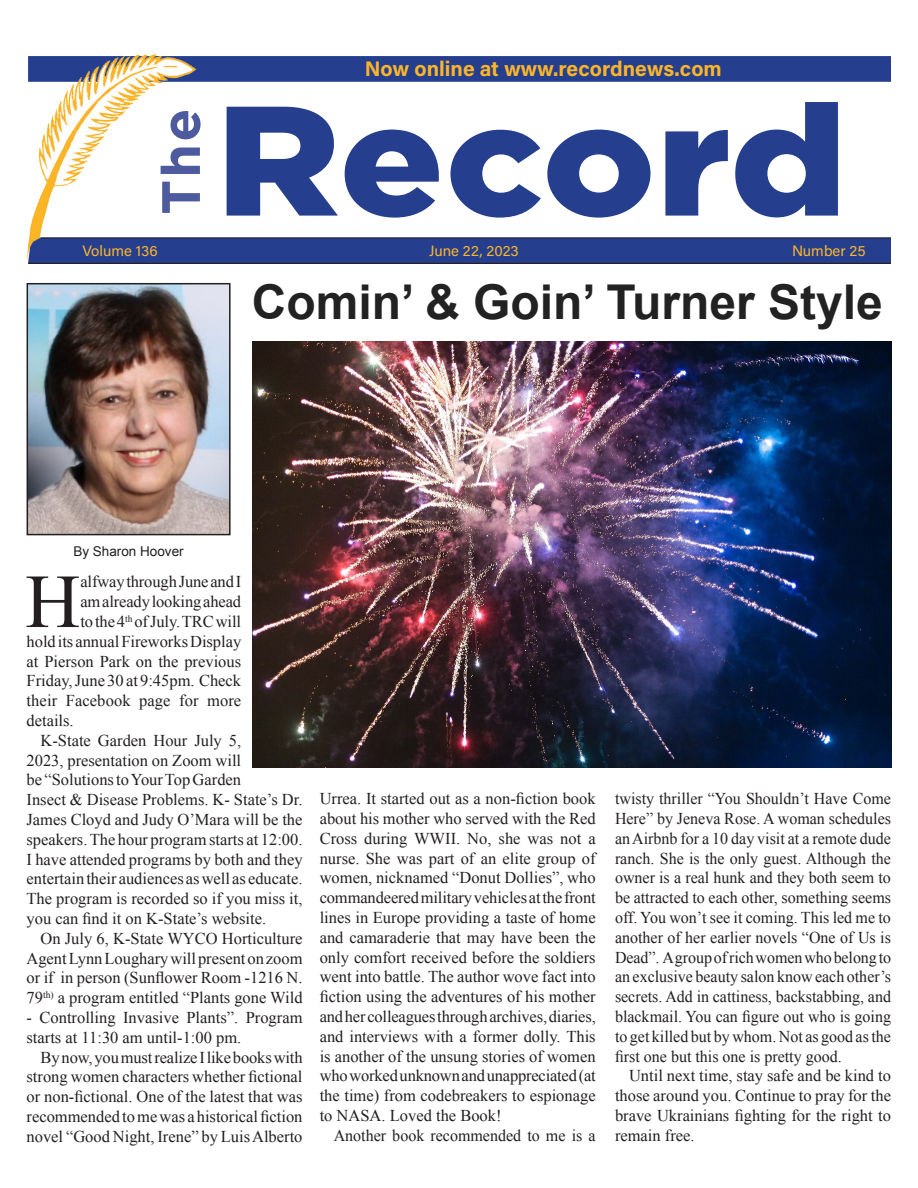
<style>
.page{position:relative;width:918px;height:1188px;background:#fff}
.page>*{position:absolute;margin:0;border:0;box-sizing:border-box;transform-origin:0 0}
.t1{font:900 155.55px "Gotham";letter-spacing:-.005em;color:#253f8e;scale:1.11 1}
.t2{font:76.35px "Times New Roman";color:#231f20}
.t3{font:700 53.85px "Gotham";color:#4d5a9e}
.t4{font:700 48px "Arial";color:#222}
.Plain_Text{font:700 21px "Acumin Pro";color:#fcb52a}
.t5{font:16.5px/19.8px "Times New Roman";color:#231f20;text-align:justify}
.Plain_Text-2{font:15px "Acumin Pro";color:#fcb52a}
.t6{font:13.5px "Arial";color:#231f20}
</style>
<div class="page">
<div style="left:28px;top:56px;width:863px;height:26px;background:#253f8e"></div>
<svg style="left:195px;top:238px;width:696px;height:25px;background:#243e8b"></svg>
<img style="left:27px;top:54px;width:168px;height:209px">
<hr style="left:40px;top:237px;width:851px;height:1px;background:#231f20">
<hr style="left:28px;top:263px;width:863px;height:1px;background:#231f20">
<img style="left:30px;top:286px;width:198px;height:246px">
<div style="left:27px;top:283px;width:204px;height:252px;border:2px solid #231f20"></div>
<img style="left:252px;top:342px;width:639px;height:426px">
<p class="t3" style="left:145px;top:215px;width:108px;rotate:-90deg">The</p>
<p class="Plain_Text-2" style="left:82px;top:240px;width:77px">Volume 136</p>
<p class="Plain_Text" style="left:365px;top:54px;width:358px">Now online at www.recordnews.com</p>
<p class="t1" style="left:216px;top:53px;width:570px">Record</p>
<p class="Plain_Text-2" style="left:429px;top:240px;width:91px">June 22, 2023</p>
<p class="Plain_Text-2" style="left:792px;top:240px;width:75px">Number 25</p>
<p class="t4" style="left:252px;top:270px;width:633px">Comin’ &amp; Goin’ Turner Style</p>
<p class="t6" style="left:73px;top:542px;width:112px">By Sharon Hoover</p>
<p class="t2" style="left:25px;top:550px;width:57px">H</p>
<p class="t5" style="left:80px;top:572px;width:162px">alfway through June and I</p>
<p class="t5" style="left:80px;top:592px;width:162px">am already looking ahead</p>
<p class="t5" style="left:80px;top:611px;width:162px">to the 4<sup>th</sup> of July. TRC will</p>
<p class="t5" style="left:27px;top:631px;width:216px">hold its annual Fireworks Display</p>
<p class="t5" style="left:27px;top:651px;width:216px">at Pierson Park on the previous</p>
<p class="t5" style="left:27px;top:671px;width:216px">Friday, June 30 at 9:45pm. Check</p>
<p class="t5" style="left:27px;top:691px;width:216px">their Facebook page for more</p>
<p class="t5" style="left:27px;top:710px;width:49px">details.</p>
<p class="t5" style="left:27px;top:730px;width:278px;text-align:left;text-indent:14px">K-State Garden Hour July 5,<br>2023, presentation on Zoom will<br>be “Solutions to Your Top Garden<br>Insect &amp; Disease Problems. K- State’s Dr.<br>James Cloyd and Judy O’Mara will be the speakers. The hour program starts at 12:00.<br>I have attended programs by both and they entertain their audiences as well as educate.<br>The program is recorded so if you miss it, you can find it on K-State’s website.</p>
<p class="t5" style="left:27px;top:928px;width:278px;text-indent:14px">On July 6, K-State WYCO Horticulture Agent Lynn Loughary will present on zoom or if in person (Sunflower Room -1216 N.<br>79<sup>th)</sup> a program entitled “Plants gone Wild</p>
<p class="t5" style="left:27px;top:1007px;width:278px">- Controlling Invasive Plants”. Program starts at 11:30 am until-1:00 pm.</p>
<p class="t5" style="left:27px;top:1047px;width:278px;text-indent:14px">By now, you must realize I like books with strong women characters whether fictional or non-fictional. One of the latest that was recommended to me was a historical fiction novel “Good Night, Irene” by Luis Alberto</p>
<p class="t5" style="left:320px;top:788px;width:278px">Urrea. It started out as a non-fiction book about his mother who served with the Red Cross during WWII. No, she was not a nurse. She was part of an elite group of women, nicknamed “Donut Dollies”, who commandeered military vehicles at the front lines in Europe providing a taste of home and camaraderie that may have been the only comfort received before the soldiers went into battle. The author wove fact into fiction using the adventures of his mother and her colleagues through archives, diaries, and interviews with a former dolly. This is another of the unsung stories of women who worked unknown and unappreciated (at the time) from codebreakers to espionage to NASA. Loved the Book!</p>
<p class="t5" style="left:334px;top:1125px;width:263px">Another book recommended to me is a</p>
<p class="t5" style="left:615px;top:788px;width:278px">twisty thriller “You Shouldn’t Have Come Here” by Jeneva Rose. A woman schedules an Airbnb for a 10 day visit at a remote dude ranch. She is the only guest. Although the owner is a real hunk and they both seem to be attracted to each other, something seems off. You won’t see it coming. This led me to another of her earlier novels “One of Us is Dead”. A group of rich women who belong to an exclusive beauty salon know each other’s secrets. Add in cattiness, backstabbing, and blackmail. You can figure out who is going to get killed but by whom. Not as good as the first one but this one is pretty good.</p>
<p class="t5" style="left:615px;top:1066px;width:278px;text-indent:14px">Until next time, stay safe and be kind to those around you. Continue to pray for the brave Ukrainians fighting for the right to remain free.</p>
</div>
